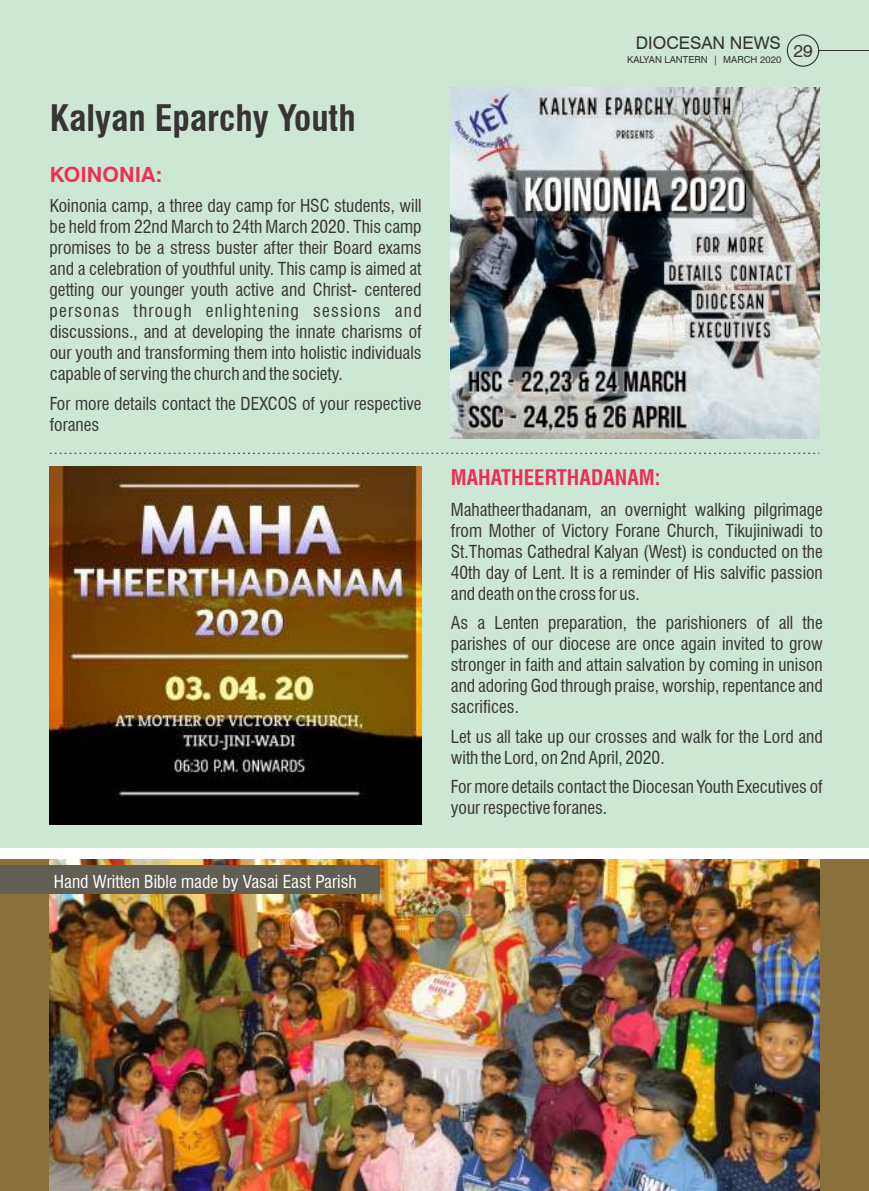
<style>
.page{position:relative;width:869px;height:1191px;background:#fff}
.page>*{position:absolute;margin:0;border:0;box-sizing:border-box;transform-origin:0 0}
.t1{font:700 35.7px "Swis 721 Cn BT";color:#383336}
.t2{font:700 21px "Swis 721 Cn BT";color:#ed2e59}
.t3{font:700 21px "Swis 721 BT";color:#ed2e59}
.t4{font:17.5px/21px "Swis 721 Cn BT";color:#383336;text-align:justify}
.t5{font:17.5px "Swis 721 Cn BT";color:#fff}
.t6{font:17.5px "Swis 721 BT";color:#383336}
.t7{font:9.62px "Swis 721 BT";color:#383336}
</style>
<div class="page">
<div style="left:0;top:0;width:868px;height:848px;background:#cce8d4"></div>
<div style="left:0;top:859px;width:868px;height:332px;background:#8a703b"></div>
<img style="left:50px;top:859px;width:768px;height:332px">
<div style="left:0;top:865px;width:379px;height:28px;background:#615e54"></div>
<svg style="left:786px;top:34px;width:32px;height:33px"></svg>
<hr style="left:818px;top:50px;width:50px;height:1px;background:#383336">
<img style="left:450px;top:87px;width:368px;height:351px">
<img style="left:50px;top:467px;width:371px;height:357px">
<svg style="left:50px;top:453px;width:766px;height:1px"></svg>
<h1 class="t1" style="left:50px;top:96px;width:307px">Kalyan Eparchy Youth</h1>
<p class="t3" style="left:50px;top:162px;width:114px">KOINONIA:</p>
<p class="t4" style="left:50px;top:195px;width:373px">Koinonia camp, a three day camp for HSC students, will be held from 22nd March to 24th March 2020. This camp promises to be a stress buster after their Board exams and a celebration of youthful unity. This camp is aimed at getting our younger youth active and Christ- centered personas through enlightening sessions and discussions., and at developing the innate charisms of our youth and transforming them into holistic individuals capable of serving the church and the society.</p>
<p class="t4" style="left:50px;top:393px;width:373px">For more details contact the DEXCOS of your respective foranes</p>
<p class="t5" style="left:54px;top:871px;width:304px">Hand Written Bible made by Vasai East Parish</p>
<p class="t6" style="left:635px;top:33px;width:178px">DIOCESAN NEWS 29</p>
<p class="t7" style="left:627px;top:54px;width:155px">KALYAN LANTERN | MARCH 2020</p>
<p class="t2" style="left:450px;top:465px;width:211px">MAHATHEERTHADANAM:</p>
<p class="t4" style="left:450px;top:499px;width:373px">Mahatheerthadanam, an overnight walking pilgrimage from Mother of Victory Forane Church, Tikujiniwadi to St.Thomas Cathedral Kalyan (West) is conducted on the 40th day of Lent. It is a reminder of His salvific passion and death on the cross for us.</p>
<p class="t4" style="left:450px;top:612px;width:373px">As a Lenten preparation, the parishioners of all the parishes of our diocese are once again invited to grow stronger in faith and attain salvation by coming in unison and adoring God through praise, worship, repentance and sacrifices.</p>
<p class="t4" style="left:450px;top:725px;width:373px">Let us all take up our crosses and walk for the Lord and with the Lord, on 2nd April, 2020.</p>
<p class="t4" style="left:450px;top:776px;width:373px">For more details contact the Diocesan Youth Executives of your respective foranes.</p>
</div>
